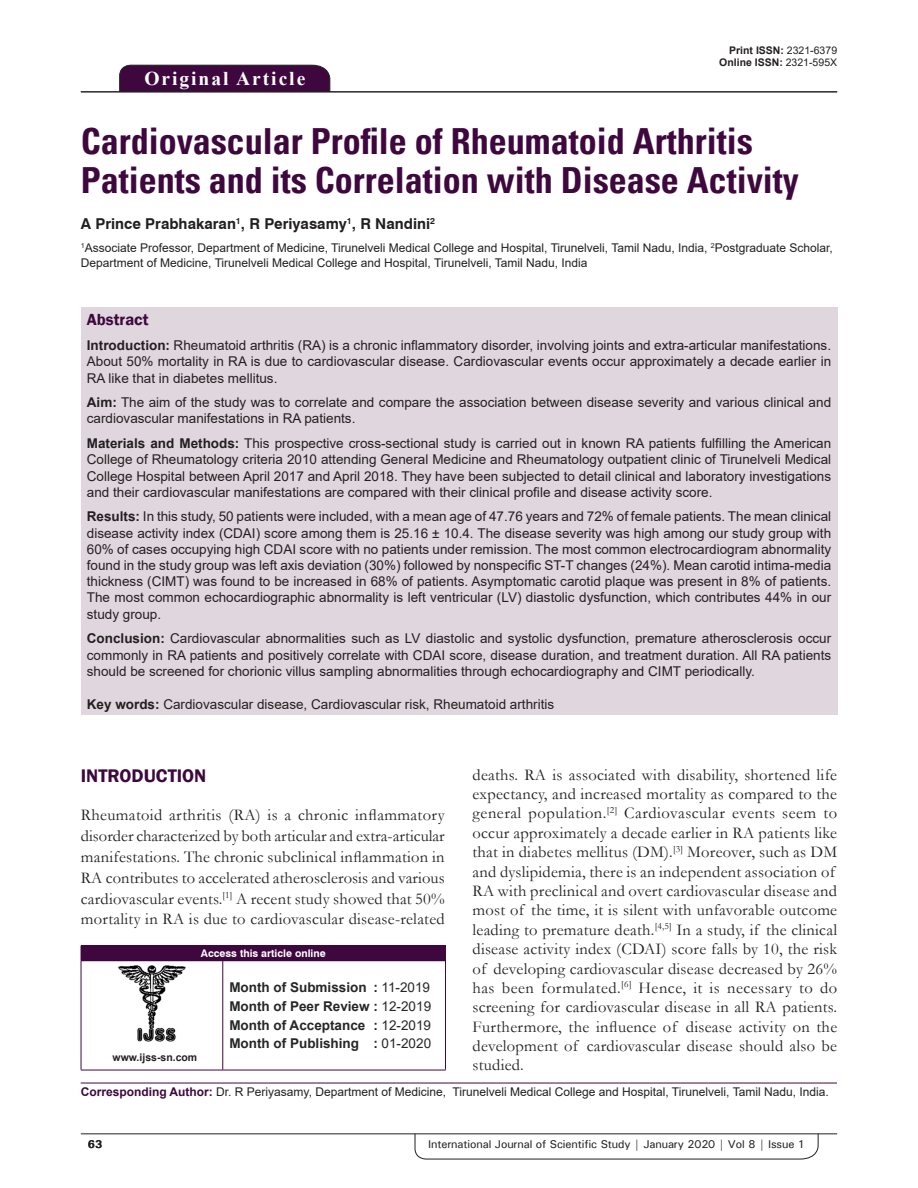
<style>
.page{position:relative;width:918px;height:1188px;background:#fff}
.page>*{position:absolute;margin:0;border:0;box-sizing:border-box;transform-origin:0 0}
.AT{font:700 condensed 36px/39px "Univers";color:#3e083e}
.AH{font:700 19.5px "Times New Roman";letter-spacing:.1em;color:#fff}
.t1{font:600 18.75px "Franklin Gothic";color:#3e083e}
.TX{font:16.5px/19.4px "Garamond";letter-spacing:.015em;color:#231f20}
.ABSH{font:600 16.5px "Franklin Gothic";color:#3e083e}
.AU{font:700 15px "Swiss 721 BT";color:#231f20}
.ABS{font:13.5px/16.2px "Arial";color:#231f20;text-align:justify}
.HIS{font:700 13.5px/18.8px "Arial";color:#282526;text-align:justify}
.KWD{font:13.5px "Arial";color:#231f20}
.AFF{font:12px/14.4px "Arial";color:#231f20}
.ADD{font:12px "Arial";color:#231f20}
.RF{font:500 11.25px "Univers";letter-spacing:-.01em;color:#231f20}
.t2{font:700 11.25px "Univers";color:#231f20}
.DOI{font:700 10.5px "Arial";color:#231f20}
.AAO{font:700 10.5px "Swiss 721 BT";color:#fff}
.Web{font:700 10.5px "Arial";color:#231f20}
.s1{font-weight:400}
.s2{font-weight:700}
.s3{font-weight:700;color:#3e083e}
</style>
<div class="page">
<svg style="left:415px;top:1133px;width:404px;height:26px"></svg>
<hr style="left:81px;top:1134px;width:756px;height:1px;background:#231f20">
<div style="left:119px;top:65px;width:211px;height:26px;background:#3e083e"></div>
<hr style="left:81px;top:91px;width:756px;height:1px;background:#231f20">
<div style="left:81px;top:308px;width:756px;height:407px;background:#e0d7de"></div>
<div style="left:81px;top:946px;width:364px;height:15px;background:#3e083e"></div>
<svg style="left:445px;top:946px;width:1px;height:14px"></svg>
<hr style="left:81px;top:961px;width:1px;height:109px;background:#3e083e">
<hr style="left:223px;top:960px;width:223px;height:1px;background:#3e083e">
<hr style="left:223px;top:961px;width:1px;height:109px;background:#3e083e">
<hr style="left:445px;top:961px;width:1px;height:109px;background:#3e083e">
<hr style="left:223px;top:1070px;width:223px;height:1px;background:#3e083e">
<hr style="left:81px;top:1070px;width:142px;height:1px;background:#3e083e">
<img style="left:118px;top:965px;width:68px;height:76px">
<hr style="left:81px;top:1083px;width:756px;height:1px;background:#3e083e">
<p class="AH" style="left:144px;top:64px;width:162px">Original Article</p>
<p class="DOI" style="left:729px;top:42px;width:109px">Print ISSN: <span class="s1">2321-6379</span></p>
<p class="DOI" style="left:719px;top:55px;width:119px">Online ISSN: <span class="s1">2321-595X</span></p>
<p class="AT" style="left:81px;top:122px;width:719px">Cardiovascular Profile of Rheumatoid Arthritis<br>Patients and its Correlation with Disease Activity</p>
<p class="AU" style="left:81px;top:215px;width:356px">A Prince Prabhakaran<sup>1</sup>, R Periyasamy<sup>1</sup>, R Nandini<sup>2</sup></p>
<p class="AFF" style="left:81px;top:241px;width:753px"><sup>1</sup>Associate Professor, Department of Medicine, Tirunelveli Medical College and Hospital, Tirunelveli, Tamil Nadu, India, <sup>2</sup>Postgraduate Scholar,<br>Department of Medicine, Tirunelveli Medical College and Hospital, Tirunelveli, Tamil Nadu, India</p>
<p class="ABSH" style="left:87px;top:310px;width:63px">Abstract</p>
<p class="ABS" style="left:87px;top:337px;width:746px"><span class="s2">Introduction:</span> Rheumatoid arthritis (RA) is a chronic inflammatory disorder, involving joints and extra-articular manifestations.<br>About 50% mortality in RA is due to cardiovascular disease. Cardiovascular events occur approximately a decade earlier in RA like that in diabetes mellitus.</p>
<p class="ABS" style="left:87px;top:394px;width:746px"><span class="s2">Aim:</span> The aim of the study was to correlate and compare the association between disease severity and various clinical and cardiovascular manifestations in RA patients.</p>
<p class="ABS" style="left:87px;top:435px;width:746px"><span class="s2">Materials and Methods:</span> This prospective cross-sectional study is carried out in known RA patients fulfilling the American College of Rheumatology criteria 2010 attending General Medicine and Rheumatology outpatient clinic of Tirunelveli Medical College Hospital between April 2017 and April 2018. They have been subjected to detail clinical and laboratory investigations and their cardiovascular manifestations are compared with their clinical profile and disease activity score.</p>
<p class="ABS" style="left:87px;top:509px;width:746px"><span class="s2">Results:</span> In this study, 50 patients were included, with a mean age of 47.76 years and 72% of female patients. The mean clinical disease activity index (CDAI) score among them is 25.16 ± 10.4. The disease severity was high among our study group with 60% of cases occupying high CDAI score with no patients under remission. The most common electrocardiogram abnormality found in the study group was left axis deviation (30%) followed by nonspecific ST-T changes (24%). Mean carotid intima-media thickness (CIMT) was found to be increased in 68% of patients. Asymptomatic carotid plaque was present in 8% of patients.<br>The most common echocardiographic abnormality is left ventricular (LV) diastolic dysfunction, which contributes 44% in our study group.</p>
<p class="ABS" style="left:87px;top:630px;width:746px"><span class="s2">Conclusion:</span> Cardiovascular abnormalities such as LV diastolic and systolic dysfunction, premature atherosclerosis occur commonly in RA patients and positively correlate with CDAI score, disease duration, and treatment duration. All RA patients should be screened for chorionic villus sampling abnormalities through echocardiography and CIMT periodically.</p>
<p class="KWD" style="left:87px;top:695px;width:469px"><span class="s2">Key words:</span> Cardiovascular disease, Cardiovascular risk, Rheumatoid arthritis</p>
<p class="TX" style="left:473px;top:764px;width:366px">deaths. RA is associated with disability, shortened life expectancy, and increased mortality as compared to the general population.<sup>[2]</sup> Cardiovascular events seem to occur approximately a decade earlier in RA patients like that in diabetes mellitus (DM).<sup>[3]</sup> Moreover, such as DM and dyslipidemia, there is an independent association of RA with preclinical and overt cardiovascular disease and most of the time, it is silent with unfavorable outcome leading to premature death.<sup>[4,5]</sup> In a study, if the clinical disease activity index (CDAI) score falls by 10, the risk of developing cardiovascular disease decreased by 26% has been formulated.<sup>[6]</sup> Hence, it is necessary to do screening for cardiovascular disease in all RA patients.<br>Furthermore, the influence of disease activity on the development of cardiovascular disease should also be studied.</p>
<h1 class="t1" style="left:81px;top:764px;width:127px">INTRODUCTION</h1>
<p class="TX" style="left:81px;top:804px;width:365px;line-height:20.9px;text-align:justify">Rheumatoid arthritis (RA) is a chronic inflammatory disorder characterized by both articular and extra-articular manifestations. The chronic subclinical inflammation in RA contributes to accelerated atherosclerosis and various cardiovascular events.<sup>[1]</sup> A recent study showed that 50% mortality in RA is due to cardiovascular disease-related</p>
<p class="AAO" style="left:201px;top:947px;width:126px">Access this article online</p>
<p class="HIS" style="left:229px;top:978px;width:203px">Month of Submission : <span class="s1">11-2019<br></span>Month of Peer Review : <span class="s1">12-2019<br></span>Month of Acceptance : <span class="s1">12-2019<br></span>Month of Publishing : <span class="s1">01-2020</span></p>
<p class="ADD" style="left:81px;top:1084px;width:750px"><span class="s3">Corresponding Author:</span> Dr. R Periyasamy, Department of Medicine, Tirunelveli Medical College and Hospital, Tirunelveli, Tamil Nadu, India.</p>
<p class="Web" style="left:113px;top:1050px;width:86px">www.ijss-sn.com</p>
<p class="t2" style="left:88px;top:1137px;width:16px">63</p>
<p class="RF" style="left:428px;top:1137px;width:378px">International Journal of Scientific Study | January 2020 | Vol 8 | Issue 1</p>
</div>
